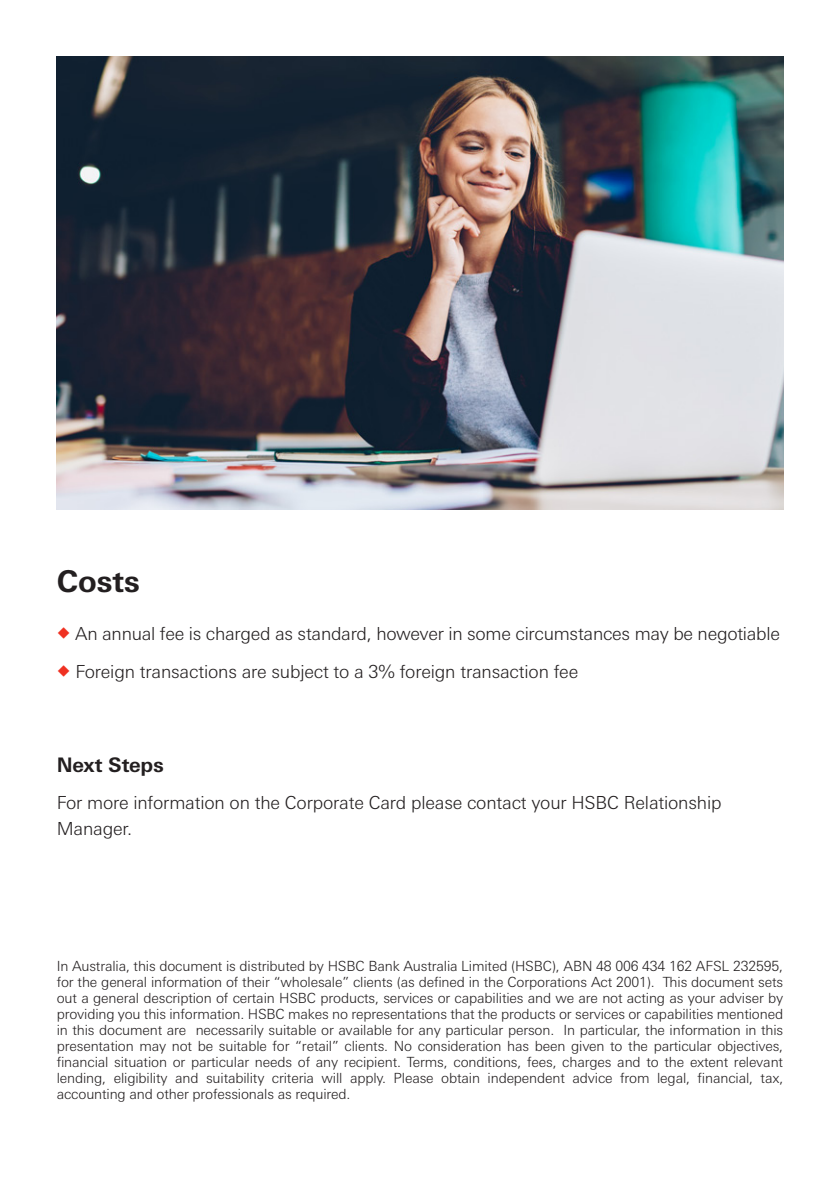
<style>
.page{position:relative;width:840px;height:1191px;background:#fff}
.page>*{position:absolute;margin:0;border:0;box-sizing:border-box;transform-origin:0 0}
.t1{font:700 30px "Univers Nextfor HSBC";letter-spacing:-.01em;color:#231f20}
.t2{font:700 20px "Univers Nextfor HSBC";letter-spacing:-.01em;color:#231f20}
.t3{font:300 18px/26px "Univers Nextfor HSBC";letter-spacing:-.01em;color:#231f20}
.t4{font:300 14px/16px "Univers Nextfor HSBC";letter-spacing:-.01em;color:#231f20;text-align:justify}
.s1{color:#ef3122}
</style>
<div class="page">
<img style="left:57px;top:57px;width:725px;height:452px">
<p class="t1" style="left:57px;top:559px;width:85px">Costs</p>
<p class="t3" style="left:57px;top:619px;width:724px"><span class="s1">◆</span> An annual fee is charged as standard, however in some circumstances may be negotiable</p>
<p class="t3" style="left:57px;top:657px;width:522px"><span class="s1">◆</span> Foreign transactions are subject to a 3% foreign transaction fee</p>
<p class="t2" style="left:57px;top:750px;width:109px">Next Steps</p>
<p class="t3" style="left:57px;top:788px;width:666px">For more information on the Corporate Card please contact your HSBC Relationship<br>Manager.</p>
<p class="t4" style="left:57px;top:956px;width:727px">In Australia, this document is distributed by HSBC Bank Australia Limited (HSBC), ABN 48 006 434 162 AFSL 232595, for the general information of their “wholesale” clients (as defined in the Corporations Act 2001). This document sets out a general description of certain HSBC products, services or capabilities and we are not acting as your adviser by providing you this information. HSBC makes no representations that the products or services or capabilities mentioned in this document are necessarily suitable or available for any particular person. In particular, the information in this presentation may not be suitable for “retail” clients. No consideration has been given to the particular objectives, financial situation or particular needs of any recipient. Terms, conditions, fees, charges and to the extent relevant lending, eligibility and suitability criteria will apply. Please obtain independent advice from legal, financial, tax, accounting and other professionals as required.</p>
</div>
